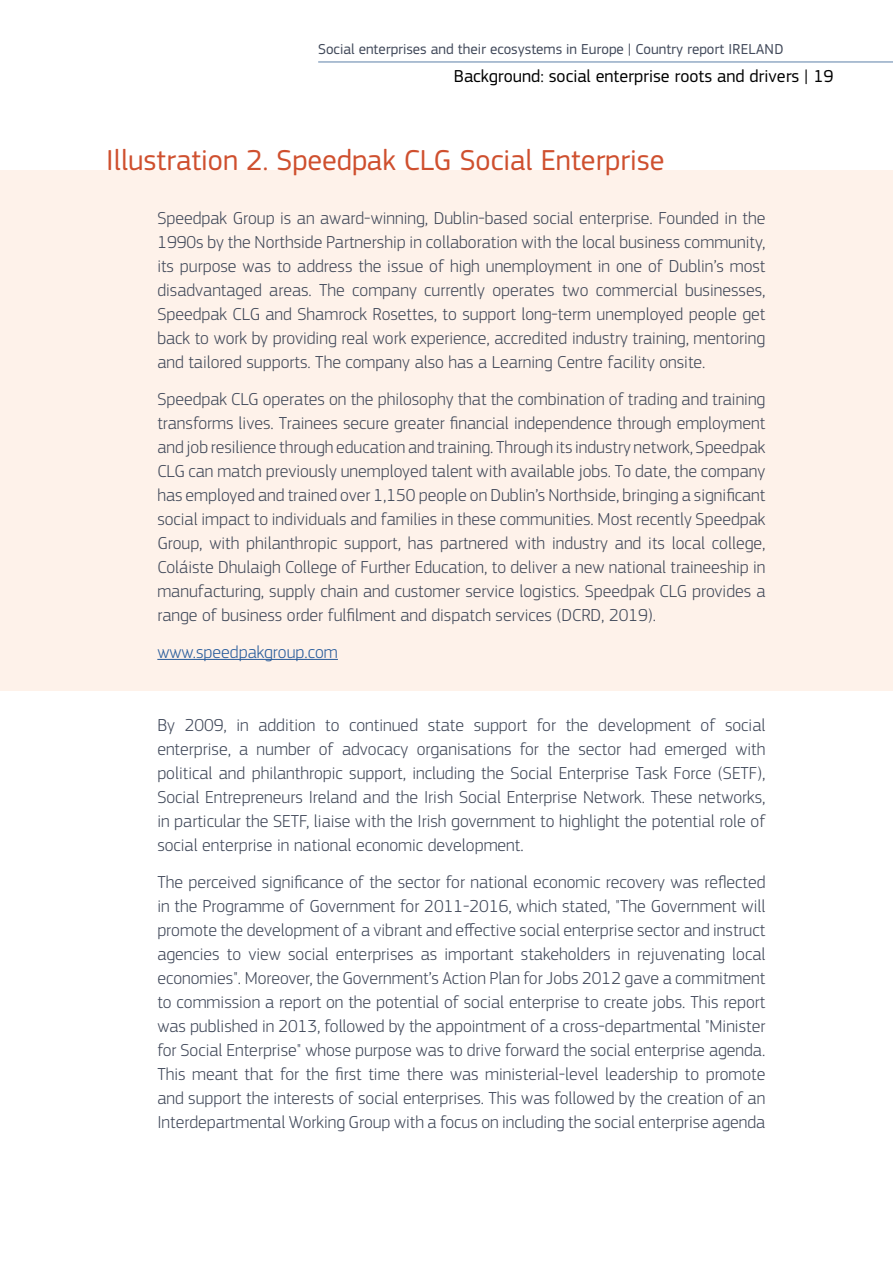
<style>
.page{position:relative;width:893px;height:1263px;background:#fff}
.page>*{position:absolute;margin:0;border:0;box-sizing:border-box;transform-origin:0 0}
.t1{font:30px "EC Square Sans Pro";color:#cf502f}
.t2{font:300 18px/24px "EC Square Sans Pro";color:#404859;text-align:justify}
.t3{font:18px "EC Square Sans Pro";color:#000}
.t4{font:300 18px "EC Square Sans Pro";color:#275b9b}
.t5{font:15px "EC Square Sans Pro";color:#404859}
</style>
<div class="page">
<hr style="left:318px;top:62px;width:575px;height:1px;background:#5c80a8">
<div style="left:0;top:170px;width:893px;height:521px;background:#fef2ea"></div>
<hr style="left:157px;top:659px;width:181px;height:1px;background:#275b9b">
<p class="t5" style="left:318px;top:40px;width:467px">Social enterprises and their ecosystems in Europe | Country report IRELAND</p>
<p class="t3" style="left:454px;top:65px;width:381px">Background: social enterprise roots and drivers | 19</p>
<h1 class="t1" style="left:106px;top:143px;width:560px">Illustration 2. Speedpak CLG Social Enterprise</h1>
<p class="t2" style="left:157px;top:206px;width:610px">Speedpak Group is an award-winning, Dublin-based social enterprise. Founded in the 1990s by the Northside Partnership in collaboration with the local business community, its purpose was to address the issue of high unemployment in one of Dublin’s most disadvantaged areas. The company currently operates two commercial businesses, Speedpak CLG and Shamrock Rosettes, to support long-term unemployed people get back to work by providing real work experience, accredited industry training, mentoring and tailored supports. The company also has a Learning Centre facility onsite.</p>
<p class="t2" style="left:157px;top:387px;width:610px">Speedpak CLG operates on the philosophy that the combination of trading and training transforms lives. Trainees secure greater financial independence through employment and job resilience through education and training. Through its industry network, Speedpak CLG can match previously unemployed talent with available jobs. To date, the company has employed and trained over 1,150 people on Dublin’s Northside, bringing a significant social impact to individuals and families in these communities. Most recently Speedpak Group, with philanthropic support, has partnered with industry and its local college, Coláiste Dhulaigh College of Further Education, to deliver a new national traineeship in manufacturing, supply chain and customer service logistics. Speedpak CLG provides a range of business order fulfilment and dispatch services (DCRD, 2019).</p>
<p class="t4" style="left:157px;top:641px;width:182px">www.speedpakgroup.com</p>
<p class="t2" style="left:157px;top:713px;width:610px">By 2009, in addition to continued state support for the development of social enterprise, a number of advocacy organisations for the sector had emerged with political and philanthropic support, including the Social Enterprise Task Force (SETF), Social Entrepreneurs Ireland and the Irish Social Enterprise Network. These networks, in particular the SETF, liaise with the Irish government to highlight the potential role of social enterprise in national economic development.</p>
<p class="t2" style="left:157px;top:870px;width:610px">The perceived significance of the sector for national economic recovery was reflected in the Programme of Government for 2011-2016, which stated, "The Government will promote the development of a vibrant and effective social enterprise sector and instruct agencies to view social enterprises as important stakeholders in rejuvenating local economies". Moreover, the Government’s Action Plan for Jobs 2012 gave a commitment to commission a report on the potential of social enterprise to create jobs. This report was published in 2013, followed by the appointment of a cross-departmental "Minister for Social Enterprise" whose purpose was to drive forward the social enterprise agenda.<br>This meant that for the first time there was ministerial-level leadership to promote and support the interests of social enterprises. This was followed by the creation of an Interdepartmental Working Group with a focus on including the social enterprise agenda</p>
</div>
